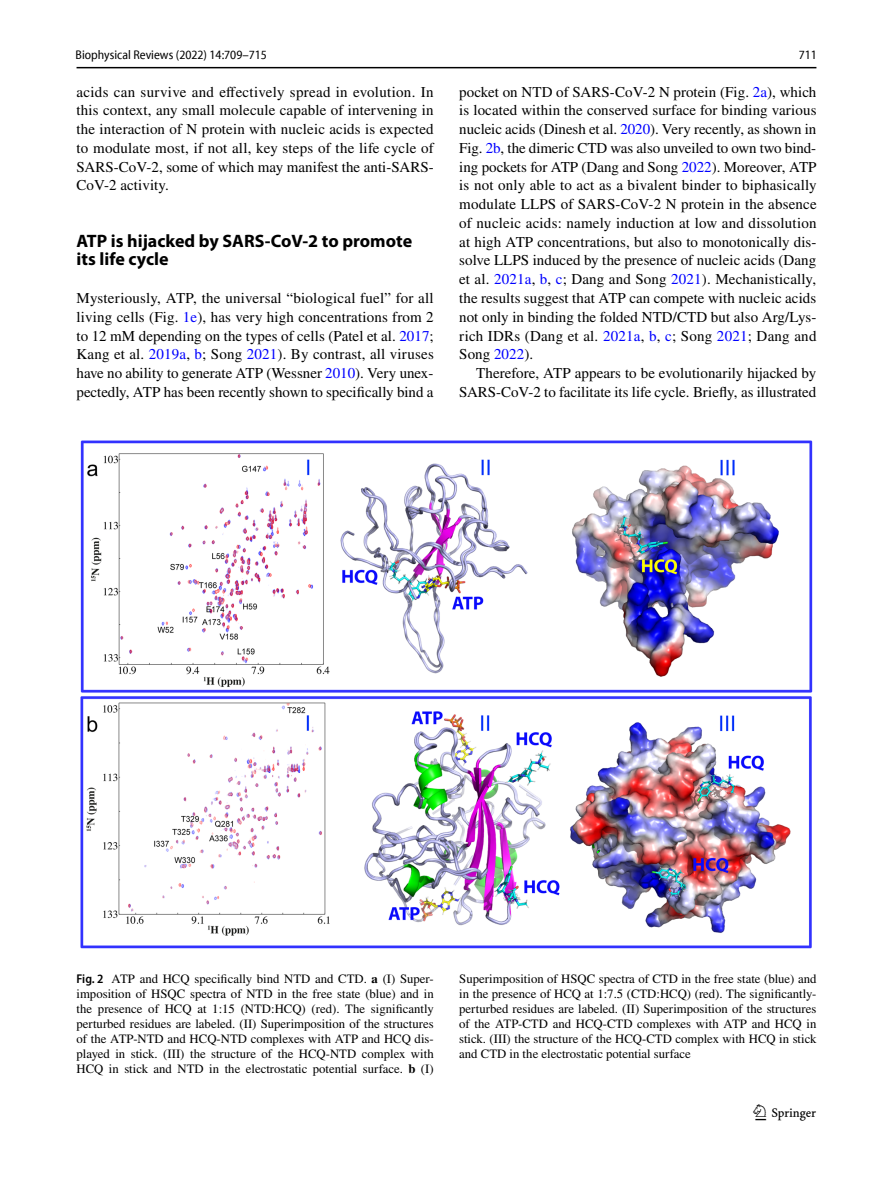
<style>
.page{position:relative;width:893px;height:1187px;background:#fff}
.page>*{position:absolute;margin:0;border:0;box-sizing:border-box;transform-origin:0 0}
.t1{font:22.5px "Springnew Regular 3";color:#000}
.t2{font:700 18px/18.8px "Myriad Pro";color:#000}
.t3{font:15px/18.8px "STIX";letter-spacing:.005em;color:#000;text-align:justify}
.t4{font:12.75px/15px "STIX";color:#000;text-align:justify}
.t5{font:semi-condensed 12.75px "Myriad Pro Unic";color:#000}
.s1{color:#00f}
.s2{font-family:"Myriad Pro";font-weight:600;font-stretch:semi-condensed}
.s3{font-weight:700}
</style>
<div class="page">
<hr style="left:77px;top:67px;width:739px;height:1px;background:#000">
<img style="left:81px;top:441px;width:731px;height:506px">
<p class="t5" style="left:76px;top:50px;width:193px">Biophysical Reviews (2022) 14:709–715</p>
<p class="t5" style="left:799px;top:50px;width:20px">711</p>
<p class="t3" style="left:77px;top:83px;width:359px">acids can survive and effectively spread in evolution. In this context, any small molecule capable of intervening in the interaction of N protein with nucleic acids is expected to modulate most, if not all, key steps of the life cycle of SARS-CoV-2, some of which may manifest the anti-SARS-CoV-2 activity.</p>
<p class="t2" style="left:77px;top:231px;width:337px">ATP is hijacked by SARS‑CoV‑2 to promote its life cycle</p>
<p class="t3" style="left:77px;top:289px;width:359px">Mysteriously, ATP, the universal “biological fuel” for all living cells (Fig. <span class="s1">1e</span>), has very high concentrations from 2 to 12 mM depending on the types of cells (Patel et al. <span class="s1">2017</span>; Kang et al. <span class="s1">2019a</span>, <span class="s1">b</span>; Song <span class="s1">2021</span>). By contrast, all viruses have no ability to generate ATP (Wessner <span class="s1">2010</span>). Very unex&shy;pectedly, ATP has been recently shown to specifically bind a</p>
<p class="t3" style="left:459px;top:83px;width:359px">pocket on NTD of SARS-CoV-2 N protein (Fig. <span class="s1">2a</span>), which is located within the conserved surface for binding various nucleic acids (Dinesh et al. <span class="s1">2020</span>). Very recently, as shown in Fig. <span class="s1">2b</span>, the dimeric CTD was also unveiled to own two bind&shy;ing pockets for ATP (Dang and Song <span class="s1">2022</span>). Moreover, ATP is not only able to act as a bivalent binder to biphasically modulate LLPS of SARS-CoV-2 N protein in the absence of nucleic acids: namely induction at low and dissolution at high ATP concentrations, but also to monotonically dis&shy;solve LLPS induced by the presence of nucleic acids (Dang et al. <span class="s1">2021a</span>, <span class="s1">b</span>, <span class="s1">c</span>; Dang and Song <span class="s1">2021</span>). Mechanistically, the results suggest that ATP can compete with nucleic acids not only in binding the folded NTD/CTD but also Arg/Lys&shy;rich IDRs (Dang et al. <span class="s1">2021a</span>, <span class="s1">b</span>, <span class="s1">c</span>; Song <span class="s1">2021</span>; Dang and Song <span class="s1">2022</span>).</p>
<p class="t3" style="left:459px;top:364px;width:359px;text-align:right">Therefore, ATP appears to be evolutionarily hijacked by<br>SARS-CoV-2 to facilitate its life cycle. Briefly, as illustrated</p>
<p class="t4" style="left:77px;top:972px;width:359px"><span class="s2">Fig. 2</span> ATP and HCQ specifically bind NTD and CTD. <span class="s3">a</span> (I) Super&shy;imposition of HSQC spectra of NTD in the free state (blue) and in the presence of HCQ at 1:15 (NTD:HCQ) (red). The significantly perturbed residues are labeled. (II) Superimposition of the structures of the ATP-NTD and HCQ-NTD complexes with ATP and HCQ dis&shy;played in stick. (III) the structure of the HCQ-NTD complex with HCQ in stick and NTD in the electrostatic potential surface. <span class="s3">b</span> (I)</p>
<p class="t4" style="left:459px;top:972px;width:359px">Superimposition of HSQC spectra of CTD in the free state (blue) and in the presence of HCQ at 1:7.5 (CTD:HCQ) (red). The significantly&shy;perturbed residues are labeled. (II) Superimposition of the structures of the ATP-CTD and HCQ-CTD complexes with ATP and HCQ in stick. (III) the structure of the HCQ-CTD complex with HCQ in stick and CTD in the electrostatic potential surface</p>
<h1 class="t1" style="left:755px;top:1104px;width:62px">1 3</h1>
</div>
